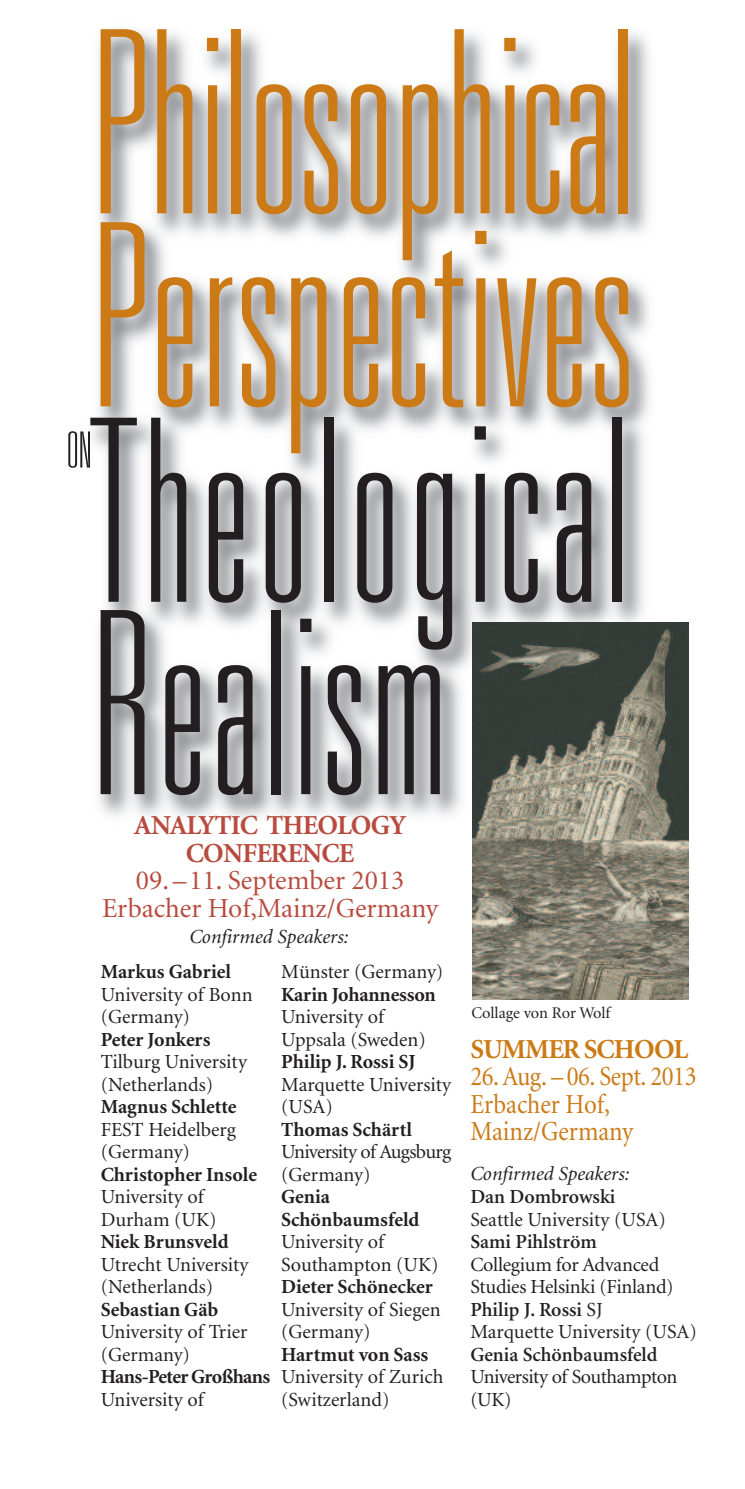
<style>
.page{position:relative;width:745px;height:1489px;background:#fff}
.page>*{position:absolute;margin:0;border:0;box-sizing:border-box;transform-origin:0 0}
.t1{font:100 ultra-condensed 254.75px/193px "Univers";color:#cb7a16}
.t2{font:100 ultra-condensed 254.75px/192.2px "Univers";letter-spacing:.03em;color:#231f20}
.t3{font:100 ultra-condensed 50px "Univers";color:#231f20}
.t4{font:27.5px/27.5px "Minion";color:#b84b3f;text-align:center}
.t5{font:27.5px/27.5px "Minion";letter-spacing:-.005em;color:#cb7a16;scale:.9 1}
.t6{font:700 27.5px/27.5px "Minion";letter-spacing:-.03em;color:#b84b3f;text-align:center}
.t7{font:700 27.5px "Minion";letter-spacing:-.035em;color:#cb7a16}
.t8{font:20px/22.5px "Minion";letter-spacing:-.005em;color:#231f20}
.t9{font:700 20px/22.5px "Minion";color:#231f20}
.t10{font:600 20px "Minion";color:#231f20}
.t11{font:italic 20px "Minion";color:#231f20}
.t12{font:20px/22.5px "Minion";letter-spacing:-.035em;color:#231f20}
.t13{font:20px/22.5px "Minion";letter-spacing:-.025em;color:#231f20}
.t14{font:700 20px "Minion";letter-spacing:-.03em;color:#231f20}
.t15{font:16.25px "Minion";letter-spacing:-.005em;color:#231f20}
.s1{font-weight:600}
</style>
<div class="page">
<img style="left:92px;top:30px;width:597px;height:878px">
<img style="left:472px;top:622px;width:215px;height:377px">
<h1 class="t1" style="left:92px;top:48px;width:544px">Philosophical<br>Perspectives</h1>
<h1 class="t2" style="left:92px;top:437px;width:538px">Theological<br>Realism</h1>
<h3 class="t6" style="left:134px;top:813px;width:274px">ANALYTIC THEOLOGY<br>CONFERENCE</h3>
<h3 class="t4" style="left:102px;top:868px;width:337px">09.–11. September 2013<br>Erbacher Hof,Mainz/Germany</h3>
<h2 class="t3" style="left:67px;top:431px;width:26px">ON</h2>
<p class="t11" style="left:189px;top:929px;width:161px">Confirmed Speakers:</p>
<p class="t8" style="left:281px;top:962px;width:164px">Münster (Germany)</p>
<p class="t9" style="left:281px;top:984px;width:156px">Karin Johannesson</p>
<p class="t8" style="left:281px;top:1007px;width:146px">University of<br>Uppsala (Sweden)</p>
<p class="t9" style="left:281px;top:1052px;width:136px">Philip J. Rossi SJ</p>
<p class="t8" style="left:281px;top:1074px;width:171px">Marquette University (USA)</p>
<p class="t9" style="left:281px;top:1119px;width:132px">Thomas Schärtl</p>
<p class="t12" style="left:281px;top:1142px;width:172px">University of Augsburg (Germany)</p>
<p class="t9" style="left:281px;top:1187px;width:140px">Genia<br>Schönbaumsfeld</p>
<p class="t8" style="left:281px;top:1232px;width:159px">University of<br>Southampton (UK)</p>
<p class="t9" style="left:281px;top:1277px;width:153px">Dieter Schönecker</p>
<p class="t8" style="left:281px;top:1299px;width:161px">University of Siegen (Germany)</p>
<p class="t9" style="left:281px;top:1344px;width:149px">Hartmut von Sass</p>
<p class="t8" style="left:281px;top:1367px;width:164px">University of Zurich (Switzerland)</p>
<p class="t9" style="left:101px;top:962px;width:132px">Markus Gabriel</p>
<p class="t8" style="left:101px;top:984px;width:153px">University of Bonn (Germany)</p>
<p class="t9" style="left:101px;top:1029px;width:111px">Peter Jonkers</p>
<p class="t8" style="left:101px;top:1052px;width:148px">Tilburg University (Netherlands)</p>
<p class="t9" style="left:101px;top:1097px;width:137px">Magnus Schlette</p>
<p class="t8" style="left:101px;top:1119px;width:137px">FEST Heidelberg (Germany)</p>
<p class="t9" style="left:101px;top:1164px;width:158px">Christopher Insole</p>
<p class="t8" style="left:101px;top:1187px;width:117px">University of<br>Durham (UK)</p>
<p class="t9" style="left:101px;top:1232px;width:129px">Niek Brunsveld</p>
<p class="t8" style="left:101px;top:1254px;width:149px">Utrecht University (Netherlands)</p>
<p class="t9" style="left:101px;top:1299px;width:119px">Sebastian Gäb</p>
<p class="t8" style="left:101px;top:1322px;width:148px">University of Trier (Germany)</p>
<p class="t14" style="left:101px;top:1368px;width:171px">Hans-Peter Großhans</p>
<p class="t8" style="left:101px;top:1389px;width:104px">University of</p>
<p class="t15" style="left:471px;top:1006px;width:140px">Collage von Ror Wolf</p>
<h3 class="t7" style="left:470px;top:1038px;width:219px">SUMMER SCHOOL</h3>
<h3 class="t5" style="left:470px;top:1064px;width:253px">26. Aug. – 06. Sept. 2013<br>Erbacher Hof,<br>Mainz/Germany</h3>
<p class="t11" style="left:470px;top:1166px;width:161px">Confirmed Speakers:</p>
<p class="t10" style="left:470px;top:1188px;width:146px">Dan Dombrowski</p>
<p class="t8" style="left:470px;top:1209px;width:197px">Seattle University (USA)</p>
<p class="t10" style="left:470px;top:1233px;width:128px">Sami Pihlström</p>
<p class="t8" style="left:470px;top:1254px;width:228px">Collegium for Advanced<br>Studies Helsinki (Finland)<br><span class="s1">Philip J. Rossi</span> SJ<br>Marquette University (USA)</p>
<p class="t10" style="left:470px;top:1346px;width:188px">Genia Schönbaumsfeld</p>
<p class="t13" style="left:470px;top:1366px;width:208px">University of Southampton (UK)</p>
</div>
